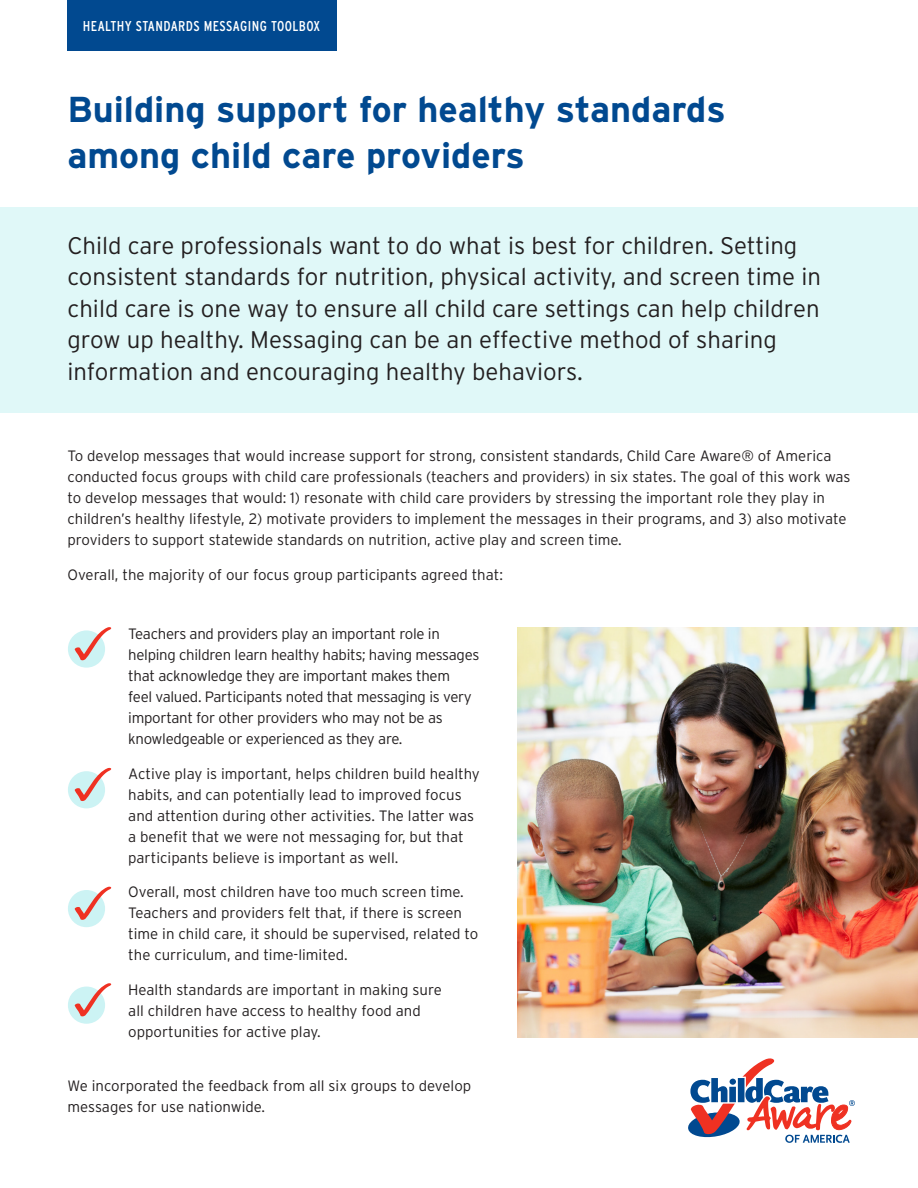
<style>
.page{position:relative;width:918px;height:1188px;background:#fff}
.page>*{position:absolute;margin:0;border:0;box-sizing:border-box;transform-origin:0 0}
.t1{font:700 36px/46.5px "Interstate";color:#014990}
.Callout{font:300 24px/31.5px "Interstate";color:#231f20}
.body{font:300 15px/21px "Interstate";color:#231f20}
.body-2{font:300 15px/21px "Interstate";letter-spacing:-.02em;color:#231f20}
.t2{font:condensed 14.25px "Interstate";letter-spacing:.03em;color:#fff}
</style>
<div class="page">
<div style="left:68px;top:0;width:270px;height:51px;background:#014990"></div>
<div style="left:0;top:208px;width:918px;height:205px;background:#e0f8f8"></div>
<img style="left:518px;top:627px;width:400px;height:410px">
<div style="left:68px;top:630px;width:37px;height:38px;background:#ccf3f4;border-radius:50%"></div>
<svg style="left:75px;top:627px;width:37px;height:33px"></svg>
<div style="left:68px;top:771px;width:37px;height:37px;background:#ccf3f4;border-radius:50%"></div>
<svg style="left:75px;top:768px;width:37px;height:33px"></svg>
<div style="left:68px;top:890px;width:37px;height:37px;background:#ccf3f4;border-radius:50%"></div>
<svg style="left:75px;top:886px;width:37px;height:34px"></svg>
<div style="left:68px;top:987px;width:37px;height:37px;background:#ccf3f4;border-radius:50%"></div>
<svg style="left:75px;top:983px;width:37px;height:33px"></svg>
<svg style="left:688px;top:1058px;width:167px;height:85px"></svg>
<p class="t2" style="left:83px;top:18px;width:239px">HEALTHY STANDARDS MESSAGING TOOLBOX</p>
<p class="t1" style="left:68px;top:85px;width:660px">Building support for healthy standards among child care providers</p>
<p class="Callout" style="left:68px;top:229px;width:755px">Child care professionals want to do what is best for children. Setting consistent standards for nutrition, physical activity, and screen time in child care is one way to ensure all child care settings can help children grow up healthy. Messaging can be an effective method of sharing information and encouraging healthy behaviors.</p>
<p class="body" style="left:68px;top:446px;width:785px">To develop messages that would increase support for strong, consistent standards, Child Care Aware® of America conducted focus groups with child care professionals (teachers and providers) in six states. The goal of this work was to develop messages that would: 1) resonate with child care providers by stressing the important role they play in children’s healthy lifestyle, 2) motivate providers to implement the messages in their programs, and 3) also motivate providers to support statewide standards on nutrition, active play and screen time.</p>
<p class="body" style="left:68px;top:564px;width:437px">Overall, the majority of our focus group participants agreed that:</p>
<p class="body-2" style="left:128px;top:623px;width:353px">Teachers and providers play an important role in helping children learn healthy habits; having messages that acknowledge they are important makes them<br>feel valued. Participants noted that messaging is very important for other providers who may not be as knowledgeable or experienced as they are.</p>
<p class="body" style="left:128px;top:763px;width:353px">Active play is important, helps children build healthy habits, and can potentially lead to improved focus and attention during other activities. The latter was a benefit that we were not messaging for, but that participants believe is important as well.</p>
<p class="body" style="left:128px;top:881px;width:352px">Overall, most children have too much screen time.<br>Teachers and providers felt that, if there is screen time in child care, it should be supervised, related to the curriculum, and time-limited.</p>
<p class="body" style="left:128px;top:979px;width:315px">Health standards are important in making sure all children have access to healthy food and opportunities for active play.</p>
<p class="body" style="left:68px;top:1075px;width:405px">We incorporated the feedback from all six groups to develop messages for use nationwide.</p>
</div>
